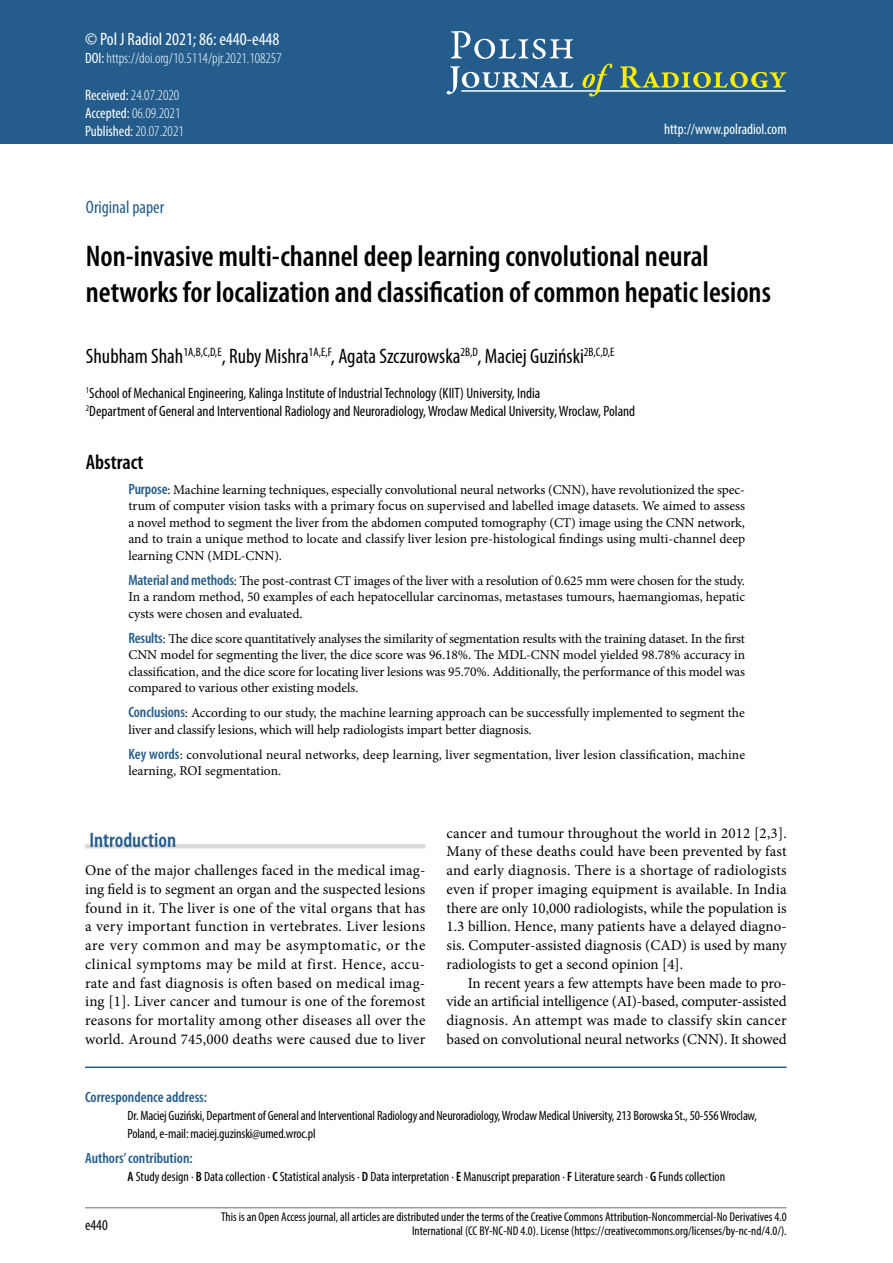
<style>
.page{position:relative;width:893px;height:1263px;background:#fff}
.page>*{position:absolute;margin:0;border:0;box-sizing:border-box;transform-origin:0 0}
.t1{font:600 condensed 30px/36px "Myriad Pro";color:#000}
.t2{font:condensed 21px "Myriad Pro";color:#000}
.t3{font:600 condensed 21px "Myriad Pro";color:#245d8c}
.t4{font:600 condensed 21px "Myriad Pro";color:#000}
.t5{font:condensed 18px "Myriad Pro";color:#fff}
.t6{font:condensed 18px "Myriad Pro";color:#245d8c}
.t7{font:15px/18.8px "Minion Pro";color:#000;text-align:justify}
.t8{font:condensed 15px/18px "Myriad Pro";color:#000}
.t9{font:300 condensed 15px/18px "Myriad Pro";color:#fff}
.t10{font:600 condensed 15px "Myriad Pro";color:#245d8c}
.t11{font:condensed 15px "Myriad Pro";color:#fff}
.t12{font:13.5px/16.5px "Minion Pro";letter-spacing:-.005em;color:#000;text-align:justify}
.t13{font:condensed 13.5px/18px "Myriad Pro";letter-spacing:-.01em;color:#000}
.t14{font:condensed 12.75px/14.2px "Myriad Pro";color:#000;text-align:right}
.s1{font-weight:400}
.s2{font-family:"Myriad Pro";font-weight:600;font-stretch:condensed;font-size:15px;color:#245d8c}
.s3{font-weight:600}
</style>
<div class="page">
<hr style="left:85px;top:1207px;width:702px;height:1px;background:#9d9d9c">
<div style="left:0;top:0;width:893px;height:144px;background:#245d8c"></div>
<svg style="left:451px;top:31px;width:122px;height:28px"></svg>
<svg style="left:446px;top:66px;width:127px;height:28px"></svg>
<hr style="left:461px;top:90px;width:324px;height:2px;background:#fff">
<svg style="left:582px;top:64px;width:30px;height:33px"></svg>
<svg style="left:620px;top:66px;width:167px;height:22px"></svg>
<hr style="left:85px;top:1066px;width:702px;height:2px;background:#245d8c">
<hr style="left:85px;top:844px;width:340px;height:4px;background:#dadada">
<h3 class="t5" style="left:85px;top:28px;width:196px">© Pol J Radiol 2021; 86: e440-e448</h3>
<p class="t9" style="left:85px;top:48px;width:198px"><span class="s1">DOI:</span> https://doi.org/10.5114/pjr.2021.108257</p>
<p class="t9" style="left:85px;top:86px;width:100px"><span class="s1">Received:</span> 24.07.2020<br><span class="s1">Accepted:</span> 06.09.2021<br><span class="s1">Published:</span> 20.07.2021</p>
<p class="t11" style="left:664px;top:120px;width:124px">http://www.polradiol.com</p>
<h3 class="t6" style="left:86px;top:196px;width:80px">Original paper</h3>
<h1 class="t1" style="left:86px;top:237px;width:686px">Non-invasive multi-channel deep learning convolutional neural networks for localization and classification of common hepatic lesions</h1>
<h2 class="t2" style="left:86px;top:343px;width:530px">Shubham Shah<sup>1A,B,C,D,E</sup>, Ruby Mishra<sup>1A,E,F</sup>, Agata Szczurowska<sup>2B,D</sup>, Maciej Guziński<sup>2B,C,D,E</sup></h2>
<p class="t8" style="left:86px;top:384px;width:551px"><sup>1</sup>School of Mechanical Engineering, Kalinga Institute of Industrial Technology (KIIT) University, India<br><sup>2</sup>Department of General and Interventional Radiology and Neuroradiology, Wroclaw Medical University, Wroclaw, Poland</p>
<h2 class="t4" style="left:86px;top:449px;width:59px">Abstract</h2>
<p class="t12" style="left:128px;top:481px;width:618px"><span class="s2">Purpose</span>: Machine learning techniques, especially convolutional neural networks (CNN), have revolutionized the spec&shy;trum of computer vision tasks with a primary focus on supervised and labelled image datasets. We aimed to assess a novel method to segment the liver from the abdomen computed tomography (CT) image using the CNN network, and to train a unique method to locate and classify liver lesion pre-histological findings using multi-channel deep learning CNN (MDL-CNN).</p>
<p class="t12" style="left:128px;top:572px;width:618px"><span class="s2">Material and methods</span>: The post-contrast CT images of the liver with a resolution of 0.625 mm were chosen for the study.<br>In a random method, 50 examples of each hepatocellular carcinomas, metastases tumours, haemangiomas, hepatic cysts were chosen and evaluated.</p>
<p class="t12" style="left:128px;top:630px;width:618px"><span class="s2">Results</span>: The dice score quantitatively analyses the similarity of segmentation results with the training dataset. In the first CNN model for segmenting the liver, the dice score was 96.18%. The MDL-CNN model yielded 98.78% accuracy in classification, and the dice score for locating liver lesions was 95.70%. Additionally, the performance of this model was compared to various other existing models.</p>
<p class="t12" style="left:128px;top:705px;width:618px"><span class="s2">Conclusions</span>: According to our study, the machine learning approach can be successfully implemented to segment the liver and classify lesions, which will help radiologists impart better diagnosis.</p>
<p class="t12" style="left:128px;top:746px;width:618px"><span class="s2">Key words</span>: convolutional neural networks, deep learning, liver segmentation, liver lesion classification, machine learning, ROI segmentation.</p>
<h2 class="t3" style="left:89px;top:827px;width:88px">Introduction</h2>
<p class="t7" style="left:85px;top:861px;width:342px">One of the major challenges faced in the medical imag&shy;ing field is to segment an organ and the suspected lesions found in it. The liver is one of the vital organs that has a very important function in vertebrates. Liver lesions are very common and may be asymptomatic, or the clinical symptoms may be mild at first. Hence, accu&shy;rate and fast diagnosis is often based on medical imag&shy;ing [1]. Liver cancer and tumour is one of the foremost reasons for mortality among other diseases all over the world. Around 745,000 deaths were caused due to liver</p>
<p class="t7" style="left:446px;top:823px;width:342px">cancer and tumour throughout the world in 2012 [2,3].<br>Many of these deaths could have been prevented by fast and early diagnosis. There is a shortage of radiologists even if proper imaging equipment is available. In India there are only 10,000 radiologists, while the population is 1.3 billion. Hence, many patients have a delayed diagno&shy;sis. Computer-assisted diagnosis (CAD) is used by many radiologists to get a second opinion [4].</p>
<p class="t7" style="left:446px;top:973px;width:342px;text-indent:21px">In recent years a few attempts have been made to pro&shy;vide an artificial intelligence (AI)-based, computer-assisted diagnosis. An attempt was made to classify skin cancer based on convolutional neural networks (CNN). It showed</p>
<p class="t10" style="left:85px;top:1088px;width:124px">Correspondence address:</p>
<p class="t13" style="left:128px;top:1106px;width:631px">Dr. Maciej Guziński, Department of General and Interventional Radiology and Neuroradiology, Wroclaw Medical University, 213 Borowska St., 50-556 Wroclaw,<br>Poland, e-mail: maciej.guzinski@umed.wroc.pl</p>
<p class="t10" style="left:85px;top:1149px;width:109px">Authors’ contribution:</p>
<p class="t13" style="left:128px;top:1167px;width:599px"><span class="s3">A</span> Study design ∙ <span class="s3">B</span> Data collection ∙ <span class="s3">C</span> Statistical analysis ∙ <span class="s3">D</span> Data interpretation ∙ <span class="s3">E</span> Manuscript preparation ∙ <span class="s3">F</span> Literature search ∙ <span class="s3">G</span> Funds collection</p>
<p class="t8" style="left:85px;top:1216px;width:24px">e440</p>
<p class="t14" style="left:221px;top:1209px;width:567px">This is an Open Access journal, all articles are distributed under the terms of the Creative Commons Attribution-Noncommercial-No Derivatives 4.0<br>International (CC BY-NC-ND 4.0). License (https://creativecommons.org/licenses/by-nc-nd/4.0/).</p>
</div>
